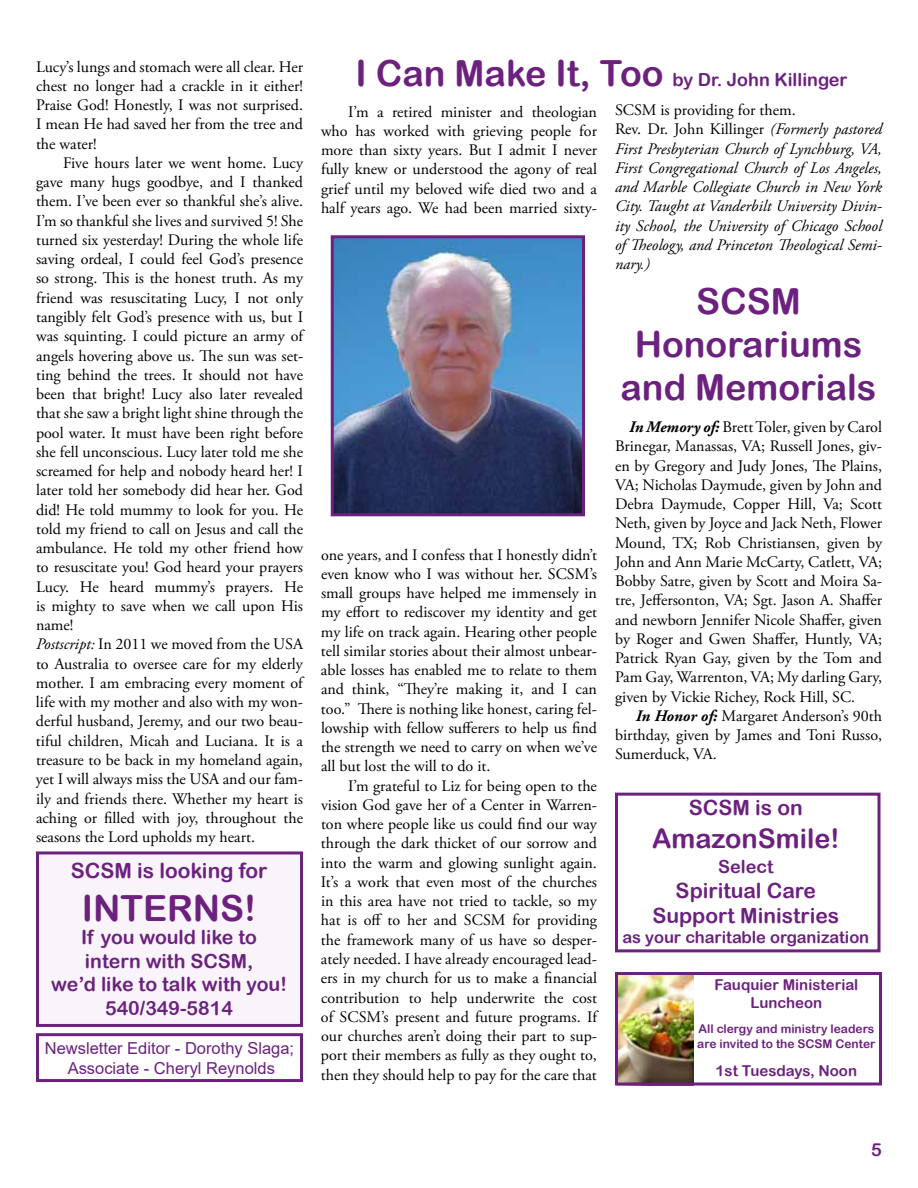
<style>
.page{position:relative;width:918px;height:1188px;background:#fff}
.page>*{position:absolute;margin:0;border:0;box-sizing:border-box;transform-origin:0 0}
.t1{font:36px/43.2px "Arial Rounded MT Bold";color:#6c217f;text-align:center}
.t2{font:27px "Arial Rounded MT Bold";color:#6c217f}
.t3{font:21px/25.2px "Arial Rounded MT Bold";color:#6c217f;text-align:center}
.t4{font:19.5px/23.4px "Arial Rounded MT Bold";color:#6c217f;text-align:center}
.t5{font:18px "Arial Rounded MT Bold";color:#6c217f}
.t6{font:16.5px/19.8px "Arial";color:#6c217f;text-align:center}
.t7{font:16.5px "Arial Rounded MT Bold";color:#6c217f}
.t8{font:16.05px/19.2px "Adobe Garamond Pro";color:#000;text-align:justify}
.t9{font:italic 16.05px/19.2px "Adobe Garamond Pro";color:#000}
.t10{font:15px/18px "Arial Rounded MT Bold";color:#6c217f;text-align:center}
.t11{font:12px/14.4px "Arial Rounded MT Bold";color:#6c217f}
.s1{font-style:italic}
.s2{font-size:36px}
.s3{font-style:normal}
.s4{font-weight:700;font-style:italic}
</style>
<div class="page">
<div style="left:36px;top:1033px;width:267px;height:49px;border:3px solid #6c217f"></div>
<img style="left:335px;top:239px;width:246px;height:273px">
<div style="left:331px;top:235px;width:254px;height:281px;border:3px solid #6c217f"></div>
<div style="left:615px;top:793px;width:265px;height:159px;border:3px solid #6c217f"></div>
<img style="left:619px;top:976px;width:74px;height:105px">
<div style="left:615px;top:972px;width:267px;height:113px;border:3px solid #6c217f"></div>
<div style="left:36px;top:851px;width:267px;height:176px;background:#f8f4f9;border:3px solid #6c217f"></div>
<p class="t8" style="left:36px;top:58px;width:269px">Lucy’s lungs and stomach were all clear. Her chest no longer had a crackle in it either!<br>Praise God! Honestly, I was not surprised.<br>I mean He had saved her from the tree and the water!</p>
<p class="t8" style="left:36px;top:154px;width:269px;text-align:left;text-indent:27px">Five hours later we went home. Lucy gave many hugs goodbye, and I thanked them. I’ve been ever so thankful she’s alive.<br>I’m so thankful she lives and survived 5! She turned six yesterday! During the whole life saving ordeal, I could feel God’s presence so strong. This is the honest truth. As my friend was resuscitating Lucy, I not only tangibly felt God’s presence with us, but I was squinting. I could picture an army of angels hovering above us. The sun was set&shy;ting behind the trees. It should not have been that bright! Lucy also later revealed that she saw a bright light shine through the pool water. It must have been right before she fell unconscious. Lucy later told me she screamed for help and nobody heard her! I later told her somebody did hear her. God did! He told mummy to look for you. He told my friend to call on Jesus and call the ambulance. He told my other friend how to resuscitate you! God heard your prayers Lucy. He heard mummy’s prayers. He is mighty to save when we call upon His name!<br><span class="s1">Postscript:</span> In 2011 we moved from the USA to Australia to oversee care for my elderly mother. I am embracing every moment of life with my mother and also with my won&shy;derful husband, Jeremy, and our two beau&shy;tiful children, Micah and Luciana. It is a treasure to be back in my homeland again, yet I will always miss the USA and our fam&shy;ily and friends there. Whether my heart is aching or filled with joy, throughout the seasons the Lord upholds my heart.</p>
<h3 class="t3" style="left:71px;top:857px;width:198px">SCSM is looking for</h3>
<h1 class="t1" style="left:82px;top:886px;width:176px">INTERNS!</h1>
<p class="t4" style="left:51px;top:925px;width:237px">If you would like to intern with SCSM,<br>we’d like to talk with you!<br>540/349-5814</p>
<p class="t6" style="left:45px;top:1039px;width:251px">Newsletter Editor - Dorothy Slaga;<br>Associate - Cheryl Reynolds</p>
<p class="t5" style="left:356px;top:69px;width:493px"><span class="s2">I Can Make It, Too</span> by Dr. John Killinger</p>
<p class="t9" style="left:615px;top:101px;width:269px"><span class="s3">SCSM is providing for them.<br>Rev. Dr. John Killinger</span> (Formerly pastored First Presbyterian Church of Lynchburg, VA, First Congregational Church of Los Angeles, and Marble Collegiate Church in New York City. Taught at Vanderbilt University Divin&shy;ity School, the University of Chicago School of Theology, and Princeton Theological Semi&shy;nary.)</p>
<p class="t8" style="left:321px;top:102px;width:278px;text-indent:27px">I’m a retired minister and theologian who has worked with grieving people for more than sixty years. But I admit I never fully knew or understood the agony of real grief until my beloved wife died two and a half years ago. We had been married sixty-</p>
<p class="t8" style="left:321px;top:545px;width:278px">one years, and I confess that I honestly didn’t even know who I was without her. SCSM’s small groups have helped me immensely in my effort to rediscover my identity and get my life on track again. Hearing other people tell similar stories about their almost unbear&shy;able losses has enabled me to relate to them and think, “They’re making it, and I can too.” There is nothing like honest, caring fel&shy;lowship with fellow sufferers to help us find the strength we need to carry on when we’ve all but lost the will to do it.</p>
<p class="t8" style="left:321px;top:777px;width:278px;text-indent:27px">I’m grateful to Liz for being open to the vision God gave her of a Center in Warren&shy;ton where people like us could find our way through the dark thicket of our sorrow and into the warm and glowing sunlight again.<br>It’s a work that even most of the churches in this area have not tried to tackle, so my hat is off to her and SCSM for providing the framework many of us have so desper&shy;ately needed. I have already encouraged lead&shy;ers in my church for us to make a financial contribution to help underwrite the cost of SCSM’s present and future programs. If our churches aren’t doing their part to sup&shy;port their members as fully as they ought to, then they should help to pay for the care that</p>
<h1 class="t1" style="left:621px;top:279px;width:257px">SCSM<br>Honorariums and Memorials</h1>
<p class="t8" style="left:615px;top:418px;width:269px;text-indent:14px"><span class="s4">In Memory of:</span> BrettToler, given by Carol Brinegar, Manassas, VA; Russell Jones, giv&shy;en by Gregory and Judy Jones, The Plains, VA; Nicholas Daymude, given by John and Debra Daymude, Copper Hill, Va; Scott Neth, given by Joyce and Jack Neth, Flower Mound, TX; Rob Christiansen, given by John and Ann Marie McCarty, Catlett, VA; Bobby Satre, given by Scott and Moira Sa&shy;tre, Jeffersonton, VA; Sgt. Jason A. Shaffer and newborn Jennifer Nicole Shaffer, given by Roger and Gwen Shaffer, Huntly, VA; Patrick Ryan Gay, given by the Tom and Pam Gay, Warrenton, VA; My darling Gary, given by Vickie Richey, Rock Hill, SC.</p>
<p class="t8" style="left:615px;top:707px;width:269px;text-indent:21px"><span class="s4">In Honor of:</span> Margaret Anderson’s 90th birthday, given by James and Toni Russo, Sumerduck, VA.</p>
<h3 class="t3" style="left:689px;top:795px;width:115px">SCSM is on</h3>
<h2 class="t2" style="left:652px;top:822px;width:189px">AmazonSmile!</h2>
<p class="t5" style="left:718px;top:856px;width:57px">Select</p>
<h3 class="t3" style="left:652px;top:878px;width:188px">Spiritual Care<br>Support Ministries</h3>
<p class="t7" style="left:622px;top:928px;width:248px">as your charitable organization</p>
<p class="t10" style="left:714px;top:976px;width:146px">Fauquier Ministerial<br>Luncheon</p>
<p class="t11" style="left:697px;top:1022px;width:180px">All clergy and ministry leaders are invited to the SCSM Center</p>
<p class="t10" style="left:716px;top:1062px;width:143px">1st Tuesdays, Noon</p>
<p class="t5" style="left:871px;top:1139px;width:12px">5</p>
</div>
